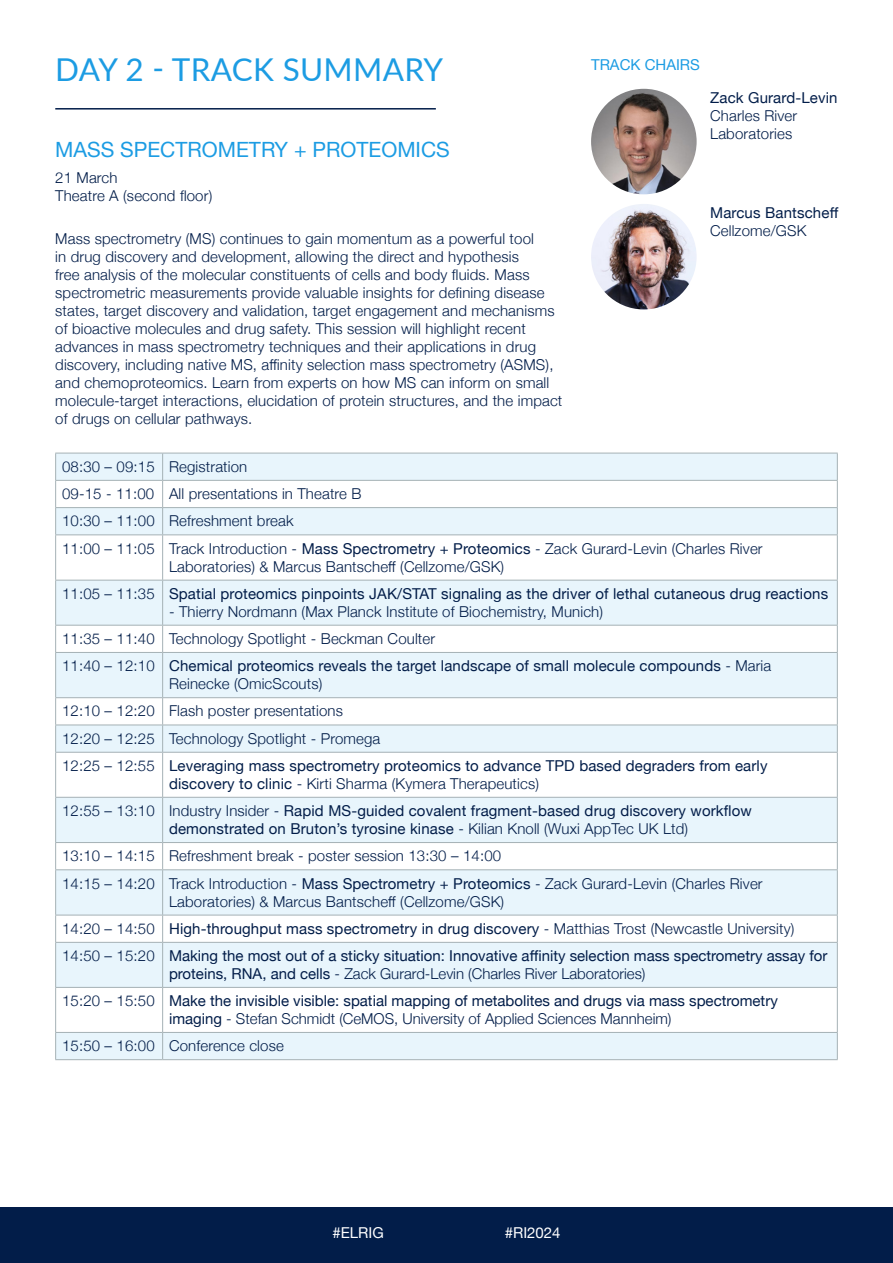
<style>
.page{position:relative;width:893px;height:1263px;background:#fff}
.page>*{position:absolute;margin:0;border:0;box-sizing:border-box;transform-origin:0 0}
.t1{font:31.5px "Lato";letter-spacing:.01em;color:#1c9ce3}
.t2{font:21px "Helvetica Neue";color:#1c9ce3}
.t3{font:300 15px/18px "Helvetica Neue";letter-spacing:.01em;color:#021d49}
.t4{font:15px/27px "Helvetica Neue";color:#021d49}
.t5{font:15px "Helvetica Neue";color:#fff}
.t6{font:15px "Helvetica Neue";color:#1c9ce3}
.s1{font-weight:400}
.s2{font-weight:300}
</style>
<div class="page">
<hr style="left:55px;top:108px;width:381px;height:2px;background:#021d49">
<div style="left:0;top:1208px;width:893px;height:55px;background:#021d49"></div>
<img style="left:591px;top:89px;width:106px;height:105px;border-radius:53px">
<img style="left:591px;top:204px;width:106px;height:105px;border-radius:53px">
<svg style="left:56px;top:535px;width:781px;height:524px;fill:#e8f5fc"></svg>
<svg style="left:55px;top:453px;width:783px;height:81px"></svg>
<hr style="left:55px;top:534px;width:108px;height:1px;background:#a5b1b5">
<hr style="left:55px;top:535px;width:1px;height:45px;background:#a5b1b5">
<hr style="left:163px;top:534px;width:675px;height:1px;background:#a5b1b5">
<hr style="left:162px;top:535px;width:1px;height:45px;background:#a5b1b5">
<hr style="left:837px;top:535px;width:1px;height:45px;background:#a5b1b5">
<hr style="left:55px;top:580px;width:108px;height:1px;background:#a5b1b5">
<hr style="left:55px;top:580px;width:1px;height:45px;background:#a5b1b5">
<hr style="left:163px;top:580px;width:675px;height:1px;background:#a5b1b5">
<hr style="left:162px;top:580px;width:1px;height:45px;background:#a5b1b5">
<hr style="left:837px;top:580px;width:1px;height:45px;background:#a5b1b5">
<hr style="left:55px;top:625px;width:108px;height:1px;background:#a5b1b5">
<svg style="left:55px;top:625px;width:1px;height:27px"></svg>
<hr style="left:163px;top:625px;width:675px;height:1px;background:#a5b1b5">
<svg style="left:162px;top:625px;width:1px;height:27px"></svg>
<svg style="left:837px;top:625px;width:1px;height:27px"></svg>
<hr style="left:55px;top:652px;width:108px;height:1px;background:#a5b1b5">
<hr style="left:55px;top:653px;width:1px;height:44px;background:#a5b1b5">
<hr style="left:163px;top:652px;width:675px;height:1px;background:#a5b1b5">
<hr style="left:162px;top:653px;width:1px;height:44px;background:#a5b1b5">
<hr style="left:837px;top:653px;width:1px;height:44px;background:#a5b1b5">
<hr style="left:55px;top:697px;width:108px;height:1px;background:#a5b1b5">
<hr style="left:163px;top:697px;width:675px;height:1px;background:#a5b1b5">
<hr style="left:55px;top:725px;width:108px;height:1px;background:#a5b1b5">
<svg style="left:55px;top:698px;width:1px;height:54px"></svg>
<hr style="left:163px;top:725px;width:675px;height:1px;background:#a5b1b5">
<svg style="left:162px;top:698px;width:1px;height:54px"></svg>
<svg style="left:837px;top:698px;width:1px;height:54px"></svg>
<hr style="left:55px;top:752px;width:108px;height:1px;background:#a5b1b5">
<hr style="left:55px;top:753px;width:1px;height:44px;background:#a5b1b5">
<hr style="left:163px;top:752px;width:675px;height:1px;background:#a5b1b5">
<hr style="left:162px;top:753px;width:1px;height:44px;background:#a5b1b5">
<hr style="left:837px;top:753px;width:1px;height:44px;background:#a5b1b5">
<hr style="left:55px;top:797px;width:108px;height:1px;background:#a5b1b5">
<hr style="left:55px;top:798px;width:1px;height:44px;background:#a5b1b5">
<hr style="left:163px;top:797px;width:675px;height:1px;background:#a5b1b5">
<hr style="left:162px;top:798px;width:1px;height:44px;background:#a5b1b5">
<hr style="left:837px;top:798px;width:1px;height:44px;background:#a5b1b5">
<hr style="left:55px;top:842px;width:108px;height:1px;background:#a5b1b5">
<svg style="left:55px;top:843px;width:1px;height:26px"></svg>
<hr style="left:163px;top:842px;width:675px;height:1px;background:#a5b1b5">
<svg style="left:162px;top:843px;width:1px;height:26px"></svg>
<svg style="left:837px;top:843px;width:1px;height:26px"></svg>
<hr style="left:55px;top:869px;width:108px;height:1px;background:#a5b1b5">
<hr style="left:55px;top:870px;width:1px;height:45px;background:#a5b1b5">
<hr style="left:163px;top:869px;width:675px;height:1px;background:#a5b1b5">
<hr style="left:162px;top:870px;width:1px;height:45px;background:#a5b1b5">
<hr style="left:837px;top:870px;width:1px;height:45px;background:#a5b1b5">
<hr style="left:55px;top:915px;width:108px;height:1px;background:#a5b1b5">
<svg style="left:55px;top:915px;width:1px;height:27px"></svg>
<hr style="left:163px;top:915px;width:675px;height:1px;background:#a5b1b5">
<svg style="left:162px;top:915px;width:1px;height:27px"></svg>
<svg style="left:837px;top:915px;width:1px;height:27px"></svg>
<hr style="left:55px;top:942px;width:108px;height:1px;background:#a5b1b5">
<hr style="left:55px;top:943px;width:1px;height:44px;background:#a5b1b5">
<hr style="left:163px;top:942px;width:675px;height:1px;background:#a5b1b5">
<hr style="left:162px;top:943px;width:1px;height:44px;background:#a5b1b5">
<hr style="left:837px;top:943px;width:1px;height:44px;background:#a5b1b5">
<hr style="left:55px;top:987px;width:108px;height:1px;background:#a5b1b5">
<hr style="left:55px;top:988px;width:1px;height:44px;background:#a5b1b5">
<hr style="left:163px;top:987px;width:675px;height:1px;background:#a5b1b5">
<hr style="left:162px;top:988px;width:1px;height:44px;background:#a5b1b5">
<hr style="left:837px;top:988px;width:1px;height:44px;background:#a5b1b5">
<hr style="left:55px;top:1032px;width:108px;height:1px;background:#a5b1b5">
<svg style="left:55px;top:1033px;width:1px;height:26px"></svg>
<hr style="left:163px;top:1032px;width:675px;height:1px;background:#a5b1b5">
<svg style="left:162px;top:1033px;width:1px;height:26px"></svg>
<svg style="left:837px;top:1033px;width:1px;height:26px"></svg>
<hr style="left:55px;top:1059px;width:108px;height:1px;background:#a5b1b5">
<hr style="left:163px;top:1059px;width:675px;height:1px;background:#a5b1b5">
<h1 class="t1" style="left:55px;top:47px;width:389px">DAY 2 - TRACK SUMMARY</h1>
<p class="t6" style="left:591px;top:53px;width:110px">TRACK CHAIRS</p>
<h2 class="t2" style="left:55px;top:134px;width:396px">MASS SPECTROMETRY + PROTEOMICS</h2>
<p class="t3" style="left:55px;top:168px;width:158px">21 March<br>Theatre A (second floor)</p>
<p class="t3" style="left:55px;top:228px;width:509px">Mass spectrometry (MS) continues to gain momentum as a powerful tool<br>in drug discovery and development, allowing the direct and hypothesis<br>free analysis of the molecular constituents of cells and body fluids. Mass spectrometric measurements provide valuable insights for defining disease states, target discovery and validation, target engagement and mechanisms of bioactive molecules and drug safety. This session will highlight recent advances in mass spectrometry techniques and their applications in drug discovery, including native MS, affinity selection mass spectrometry (ASMS), and chemoproteomics. Learn from experts on how MS can inform on small molecule-target interactions, elucidation of protein structures, and the impact of drugs on cellular pathways.</p>
<p class="t4" style="left:710px;top:85px;width:129px">Zack Gurard-Levin</p>
<p class="t3" style="left:710px;top:106px;width:89px">Charles River<br>Laboratories</p>
<p class="t4" style="left:710px;top:200px;width:130px">Marcus Bantscheff</p>
<p class="t3" style="left:710px;top:221px;width:98px">Cellzome/GSK</p>
<p class="t3" style="left:62px;top:452px;width:702px;line-height:27.3px">08:30 – 09:15 Registration<br>09-15 - 11:00 All presentations in Theatre B<br>10:30 – 11:00 Refreshment break<br>11:00 – 11:05 Track Introduction - <span class="s1">Mass Spectrometry + Proteomics</span> - Zack Gurard-Levin (Charles River</p>
<p class="t4" style="left:62px;top:554px;width:768px;text-indent:107px"><span class="s2">Laboratories) &amp; Marcus Bantscheff (Cellzome/GSK)<br>11:05 – 11:35</span> Spatial proteomics pinpoints JAK/STAT signaling as the driver of lethal cutaneous drug reactions</p>
<p class="t3" style="left:62px;top:596px;width:711px;line-height:27.3px;text-indent:107px">- Thierry Nordmann (Max Planck Institute of Biochemistry, Munich)<br>11:35 – 11:40 Technology Spotlight - Beckman Coulter<br>11:40 – 12:10 <span class="s1">Chemical proteomics reveals the target landscape of small molecule compounds</span> - Maria</p>
<p class="t3" style="left:62px;top:669px;width:707px;line-height:27.2px;text-indent:107px">Reinecke (OmicScouts)<br>12:10 – 12:20 Flash poster presentations<br>12:20 – 12:25 Technology Spotlight - Promega<br>12:25 – 12:55 <span class="s1">Leveraging mass spectrometry proteomics to advance TPD based degraders from early</span></p>
<p class="t4" style="left:62px;top:771px;width:691px;text-indent:107px">discovery to clinic <span class="s2">- Kirti Sharma (Kymera Therapeutics)<br>12:55 – 13:10 Industry Insider -</span> Rapid MS-guided covalent fragment-based drug discovery workflow</p>
<p class="t3" style="left:62px;top:814px;width:702px;line-height:27.3px;text-indent:107px"><span class="s1">demonstrated on Bruton’s tyrosine kinase</span> - Kilian Knoll (Wuxi AppTec UK Ltd)<br>13:10 – 14:15 Refreshment break - poster session 13:30 – 14:00<br>14:15 – 14:20 Track Introduction - <span class="s1">Mass Spectrometry + Proteomics</span> - Zack Gurard-Levin (Charles River</p>
<p class="t4" style="left:62px;top:888px;width:767px;text-indent:107px"><span class="s2">Laboratories) &amp; Marcus Bantscheff (Cellzome/GSK)<br>14:20 – 14:50</span> High-throughput mass spectrometry in drug discovery <span class="s2">- Matthias Trost (Newcastle University)<br>14:50 – 15:20</span> Making the most out of a sticky situation: Innovative affinity selection mass spectrometry assay for</p>
<p class="t4" style="left:62px;top:961px;width:717px;text-indent:107px">proteins, RNA, and cells <span class="s2">- Zack Gurard-Levin (Charles River Laboratories)<br>15:20 – 15:50</span> Make the invisible visible: spatial mapping of metabolites and drugs via mass spectrometry</p>
<p class="t3" style="left:62px;top:1004px;width:611px;line-height:27.3px;text-indent:107px"><span class="s1">imaging</span> - Stefan Schmidt (CeMOS, University of Applied Sciences Mannheim)<br>15:50 – 16:00 Conference close</p>
<p class="t5" style="left:332px;top:1221px;width:53px">#ELRIG</p>
<p class="t5" style="left:505px;top:1221px;width:57px">#RI2024</p>
</div>
